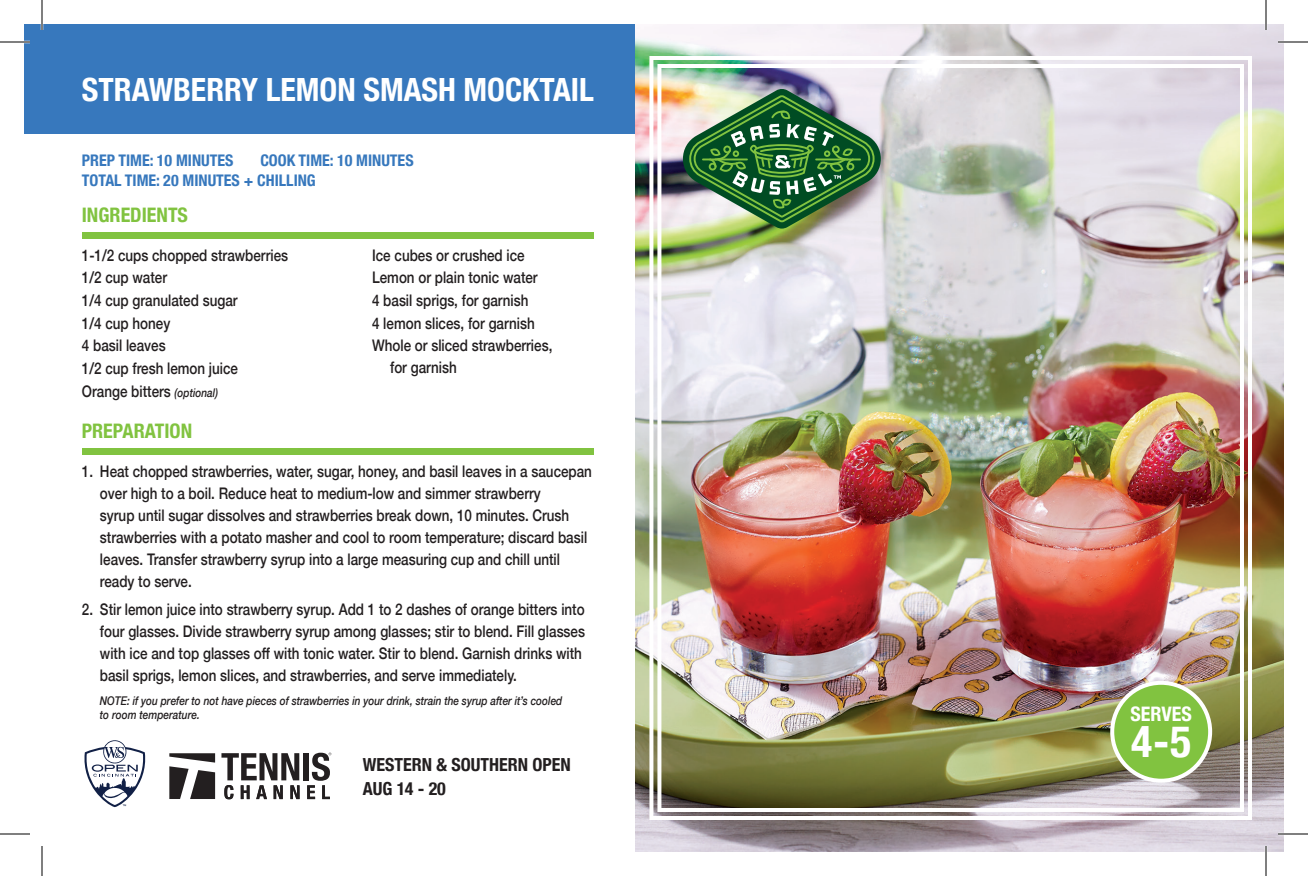
<style>
.page{position:relative;width:1308px;height:876px;background:#fff}
.page>*{position:absolute;margin:0;border:0;box-sizing:border-box;transform-origin:0 0}
.t1{font:700 condensed 44px "Helvetica Neue";color:#fff}
.t2{font:700 condensed 32px "Helvetica Neue";color:#fff}
.t3{font:700 condensed 20px "Helvetica Neue";color:#81c340}
.t4{font:700 condensed 20px "Helvetica Neue";color:#fff}
.t5{font:700 condensed 18px "Helvetica Neue";color:#231f20}
.t6{font:500 16px/22px "Helvetica Neue";color:#231f20;scale:.84 1}
.t7{font:700 condensed 16px "Helvetica Neue";color:#3778bd}
.t8{font:italic 500 12px/14px "Helvetica Neue";color:#231f20;scale:.84 1}
.s1{font-style:italic;font-size:12px}
</style>
<div class="page">
<div style="left:24px;top:24px;width:1260px;height:110px;background:#3778bd"></div>
<img style="left:635px;top:24px;width:649px;height:828px">
<img style="left:647px;top:54px;width:607px;height:768px">
<div style="left:657px;top:64px;width:587px;height:748px;border:4px solid #fff"></div>
<div style="left:1112px;top:683px;width:98px;height:98px;background:#81c340;border-radius:50%"></div>
<div style="left:1110px;top:681px;width:102px;height:102px;border:4px solid #fff;border-radius:50%"></div>
<div style="left:82px;top:232px;width:512px;height:7px;background:#81c340"></div>
<div style="left:82px;top:448px;width:512px;height:7px;background:#81c340"></div>
<svg style="left:169px;top:753px;width:46px;height:46px"></svg>
<div style="left:303px;top:753px;width:6px;height:27px;background:#231f20"></div>
<svg style="left:221px;top:753px;width:79px;height:46px"></svg>
<svg style="left:307px;top:753px;width:24px;height:46px"></svg>
<svg style="left:84px;top:740px;width:62px;height:67px"></svg>
<img style="left:683px;top:88px;width:198px;height:141px">
<hr style="left:0;top:41px;width:30px;height:2px;background:#fff">
<hr style="left:1278px;top:41px;width:30px;height:2px;background:#fff">
<hr style="left:1278px;top:833px;width:30px;height:2px;background:#fff">
<hr style="left:41px;top:0;width:2px;height:30px;background:#fff">
<hr style="left:1265px;top:0;width:2px;height:30px;background:#fff">
<hr style="left:1265px;top:846px;width:2px;height:30px;background:#fff">
<hr style="left:0;top:42px;width:30px;height:1px;background:#000">
<hr style="left:1278px;top:42px;width:30px;height:1px;background:#000">
<hr style="left:0;top:834px;width:30px;height:1px;background:#000">
<hr style="left:1278px;top:834px;width:30px;height:1px;background:#000">
<hr style="left:42px;top:0;width:1px;height:30px;background:#000">
<hr style="left:42px;top:846px;width:1px;height:30px;background:#000">
<hr style="left:1266px;top:0;width:1px;height:30px;background:#000">
<hr style="left:1266px;top:846px;width:1px;height:30px;background:#000">
<p class="t2" style="left:82px;top:63px;width:513px">STRAWBERRY LEMON SMASH MOCKTAIL</p>
<p class="t7" style="left:82px;top:147px;width:153px">PREP TIME: 10 MINUTES</p>
<p class="t7" style="left:260px;top:147px;width:155px">COOK TIME: 10 MINUTES</p>
<p class="t7" style="left:82px;top:167px;width:235px">TOTAL TIME: 20 MINUTES + CHILLING</p>
<p class="t3" style="left:82px;top:198px;width:108px">INGREDIENTS</p>
<p class="t6" style="left:82px;top:243px;width:247px">1-1/2 cups chopped strawberries</p>
<p class="t6" style="left:82px;top:265px;width:103px">1/2 cup water</p>
<p class="t6" style="left:82px;top:288px;width:187px">1/4 cup granulated sugar</p>
<p class="t6" style="left:82px;top:311px;width:107px">1/4 cup honey</p>
<p class="t6" style="left:82px;top:333px;width:101px">4 basil leaves</p>
<p class="t6" style="left:82px;top:356px;width:187px">1/2 cup fresh lemon juice</p>
<p class="t6" style="left:82px;top:379px;width:164px">Orange bitters <span class="s1">(optional)</span></p>
<p class="t3" style="left:82px;top:414px;width:112px">PREPARATION</p>
<p class="t6" style="left:372px;top:243px;width:183px">Ice cubes or crushed ice</p>
<p class="t6" style="left:372px;top:265px;width:199px">Lemon or plain tonic water</p>
<p class="t6" style="left:372px;top:288px;width:188px">4 basil sprigs, for garnish</p>
<p class="t6" style="left:372px;top:311px;width:195px">4 lemon slices, for garnish</p>
<p class="t6" style="left:390px;top:333px;width:195px;text-indent:-18px">Whole or sliced strawberries, for garnish</p>
<p class="t6" style="left:100px;top:459px;width:587px;text-indent:-18px">1. Heat chopped strawberries, water, sugar, honey, and basil leaves in a saucepan over high to a boil. Reduce heat to medium-low and simmer strawberry<br>syrup until sugar dissolves and strawberries break down, 10 minutes. Crush strawberries with a potato masher and cool to room temperature; discard basil leaves. Transfer strawberry syrup into a large measuring cup and chill until ready to serve.</p>
<p class="t6" style="left:100px;top:597px;width:579px;text-indent:-18px">2. Stir lemon juice into strawberry syrup. Add 1 to 2 dashes of orange bitters into four glasses. Divide strawberry syrup among glasses; stir to blend. Fill glasses with ice and top glasses off with tonic water. Stir to blend. Garnish drinks with basil sprigs, lemon slices, and strawberries, and serve immediately.</p>
<p class="t8" style="left:100px;top:693px;width:552px">NOTE: if you prefer to not have pieces of strawberries in your drink, strain the syrup after it’s cooled to room temperature.</p>
<p class="t5" style="left:363px;top:750px;width:209px">WESTERN &amp; SOUTHERN OPEN</p>
<p class="t5" style="left:363px;top:774px;width:85px">AUG 14 - 20</p>
<p class="t4" style="left:1130px;top:697px;width:63px">SERVES</p>
<p class="t1" style="left:1131px;top:705px;width:62px">4-5</p>
</div>
